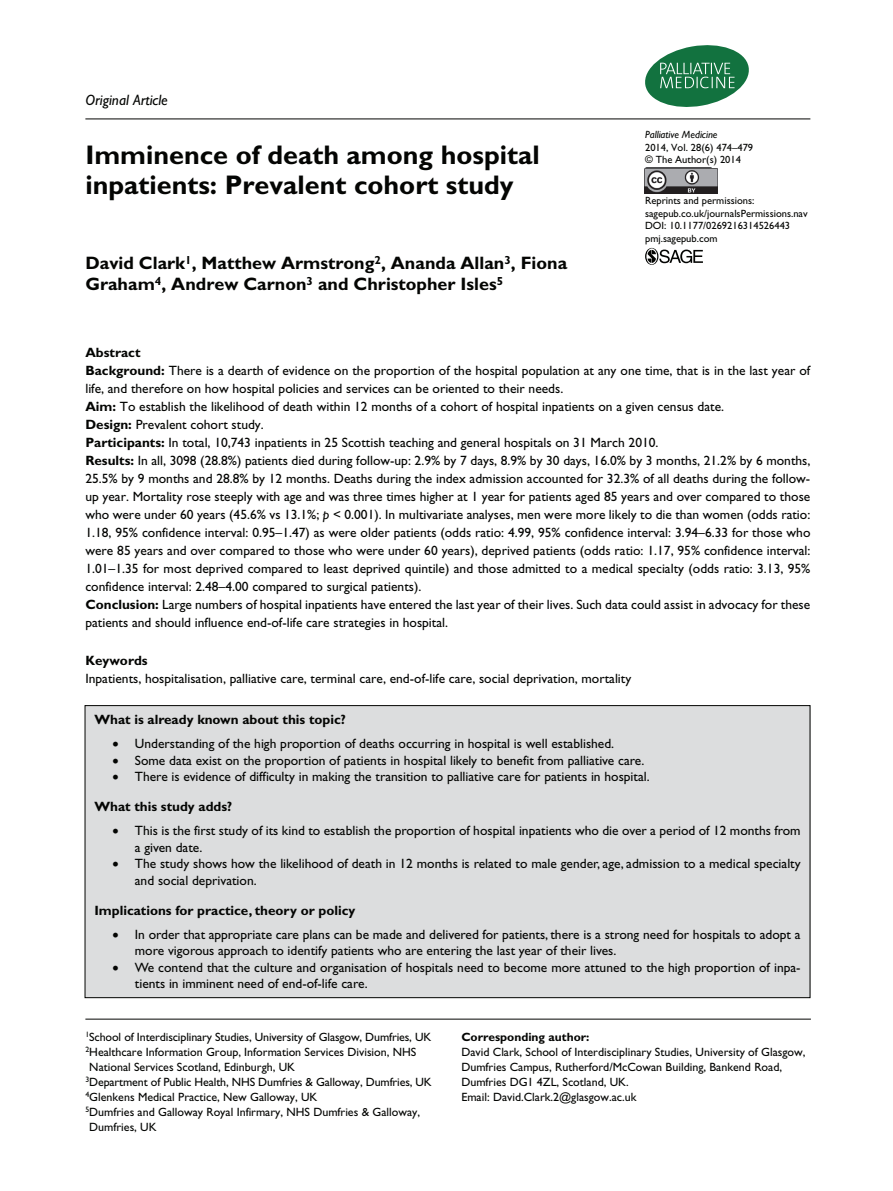
<style>
.page{position:relative;width:893px;height:1191px;background:#fff}
.page>*{position:absolute;margin:0;border:0;box-sizing:border-box;transform-origin:0 0}
.t1{font:700 27px/30px "Gill Sans Std";color:#040503}
.t2{font:700 18px/21px "Gill Sans Std";color:#040503}
.t3{font:italic 15px "Gill Sans Std";color:#040503}
.t4{font:13.5px/18px "Gill Sans Std";color:#040503}
.t5{font:700 13.5px "Gill Sans Std";color:#040503}
.t6{font:12px/15px "Gill Sans Std";color:#040503}
.t7{font:10.5px/12.8px "Gill Sans Std";color:#040503}
.s1{font-style:italic}
.s2{font-weight:700}
</style>
<div class="page">
<svg style="left:645px;top:248px;width:58px;height:17px"></svg>
<svg style="left:645px;top:45px;width:104px;height:62px"></svg>
<hr style="left:85px;top:119px;width:725px;height:1px;background:#040503">
<hr style="left:85px;top:1018px;width:726px;height:1px;background:#040503">
<div style="left:85px;top:705px;width:725px;height:292px;background:#dcddde"></div>
<img style="left:644px;top:168px;width:73px;height:25px">
<p class="t3" style="left:85px;top:91px;width:84px">Original Article</p>
<p class="t1" style="left:85px;top:139px;width:456px">Imminence of death among hospital inpatients: Prevalent cohort study</p>
<p class="t2" style="left:85px;top:252px;width:483px">David Clark<sup>1</sup>, Matthew Armstrong<sup>2</sup>, Ananda Allan<sup>3</sup>, Fiona<br>Graham<sup>4</sup>, Andrew Carnon<sup>3</sup> and Christopher Isles<sup>5</sup></p>
<p class="t7" style="left:645px;top:128px;width:110px"><span class="s1">Palliative Medicine<br></span>2014, Vol. 28(6) 474–479 © The Author(s) 2014</p>
<p class="t7" style="left:645px;top:194px;width:164px">Reprints and permissions: sagepub.co.uk/journalsPermissions.nav<br>DOI: 10.1177/0269216314526443 pmj.sagepub.com</p>
<p class="t4" style="left:85px;top:344px;width:727px"><span class="s2">Abstract<br>Background:</span> There is a dearth of evidence on the proportion of the hospital population at any one time, that is in the last year of life, and therefore on how hospital policies and services can be oriented to their needs.<br><span class="s2">Aim:</span> To establish the likelihood of death within 12 months of a cohort of hospital inpatients on a given census date.<br><span class="s2">Design:</span> Prevalent cohort study.<br><span class="s2">Participants:</span> In total, 10,743 inpatients in 25 Scottish teaching and general hospitals on 31 March 2010.<br><span class="s2">Results:</span> In all, 3098 (28.8%) patients died during follow-up: 2.9% by 7 days, 8.9% by 30 days, 16.0% by 3 months, 21.2% by 6 months, 25.5% by 9 months and 28.8% by 12 months. Deaths during the index admission accounted for 32.3% of all deaths during the follow&shy;up year. Mortality rose steeply with age and was three times higher at 1 year for patients aged 85 years and over compared to those who were under 60 years (45.6% vs 13.1%; <span class="s1">p</span> &lt; 0.001). In multivariate analyses, men were more likely to die than women (odds ratio:<br>1.18, 95% confidence interval: 0.95–1.47) as were older patients (odds ratio: 4.99, 95% confidence interval: 3.94–6.33 for those who were 85 years and over compared to those who were under 60 years), deprived patients (odds ratio: 1.17, 95% confidence interval:<br>1.01–1.35 for most deprived compared to least deprived quintile) and those admitted to a medical specialty (odds ratio: 3.13, 95% confidence interval: 2.48–4.00 compared to surgical patients).<br><span class="s2">Conclusion:</span> Large numbers of hospital inpatients have entered the last year of their lives. Such data could assist in advocacy for these patients and should influence end-of-life care strategies in hospital.</p>
<p class="t4" style="left:85px;top:651px;width:547px"><span class="s2">Keywords<br></span>Inpatients, hospitalisation, palliative care, terminal care, end-of-life care, social deprivation, mortality</p>
<p class="t5" style="left:94px;top:711px;width:253px">What is already known about this topic?</p>
<p class="t4" style="left:112px;top:734px;width:503px">• Understanding of the high proportion of deaths occurring in hospital is well established.</p>
<p class="t4" style="left:112px;top:751px;width:534px">• Some data exist on the proportion of patients in hospital likely to benefit from palliative care.</p>
<p class="t4" style="left:112px;top:767px;width:539px">• There is evidence of difficulty in making the transition to palliative care for patients in hospital.</p>
<p class="t5" style="left:94px;top:798px;width:139px">What this study adds?</p>
<p class="t4" style="left:135px;top:822px;width:667px;line-height:16.5px;text-indent:-23px">• This is the first study of its kind to establish the proportion of hospital inpatients who die over a period of 12 months from a given date.</p>
<p class="t4" style="left:135px;top:855px;width:667px;line-height:16.5px;text-indent:-23px">• The study shows how the likelihood of death in 12 months is related to male gender, age, admission to a medical specialty and social deprivation.</p>
<p class="t5" style="left:94px;top:902px;width:262px">Implications for practice, theory or policy</p>
<p class="t4" style="left:135px;top:926px;width:667px;line-height:16.5px;text-indent:-23px">• In order that appropriate care plans can be made and delivered for patients, there is a strong need for hospitals to adopt a more vigorous approach to identify patients who are entering the last year of their lives.</p>
<p class="t4" style="left:135px;top:959px;width:667px;line-height:16.5px;text-indent:-23px">• We contend that the culture and organisation of hospitals need to become more attuned to the high proportion of inpa&shy;tients in imminent need of end-of-life care.</p>
<p class="t6" style="left:85px;top:1029px;width:347px"><sup>1</sup>School of Interdisciplinary Studies, University of Glasgow, Dumfries, UK</p>
<p class="t6" style="left:85px;top:1044px;width:333px"><sup>2</sup>Healthcare Information Group, Information Services Division, NHS</p>
<p class="t6" style="left:89px;top:1059px;width:207px">National Services Scotland, Edinburgh, UK</p>
<p class="t6" style="left:85px;top:1074px;width:348px"><sup>3</sup>Department of Public Health, NHS Dumfries &amp; Galloway, Dumfries, UK</p>
<p class="t6" style="left:85px;top:1089px;width:233px"><sup>4</sup>Glenkens Medical Practice, New Galloway, UK</p>
<p class="t6" style="left:85px;top:1104px;width:336px"><sup>5</sup>Dumfries and Galloway Royal Infirmary, NHS Dumfries &amp; Galloway,</p>
<p class="t6" style="left:89px;top:1119px;width:69px">Dumfries, UK</p>
<p class="t6" style="left:461px;top:1029px;width:346px"><span class="s2">Corresponding author:<br></span>David Clark, School of Interdisciplinary Studies, University of Glasgow, Dumfries Campus, Rutherford/McCowan Building, Bankend Road, Dumfries DG1 4ZL, Scotland, UK.<br>Email: David.Clark.2@glasgow.ac.uk</p>
</div>
